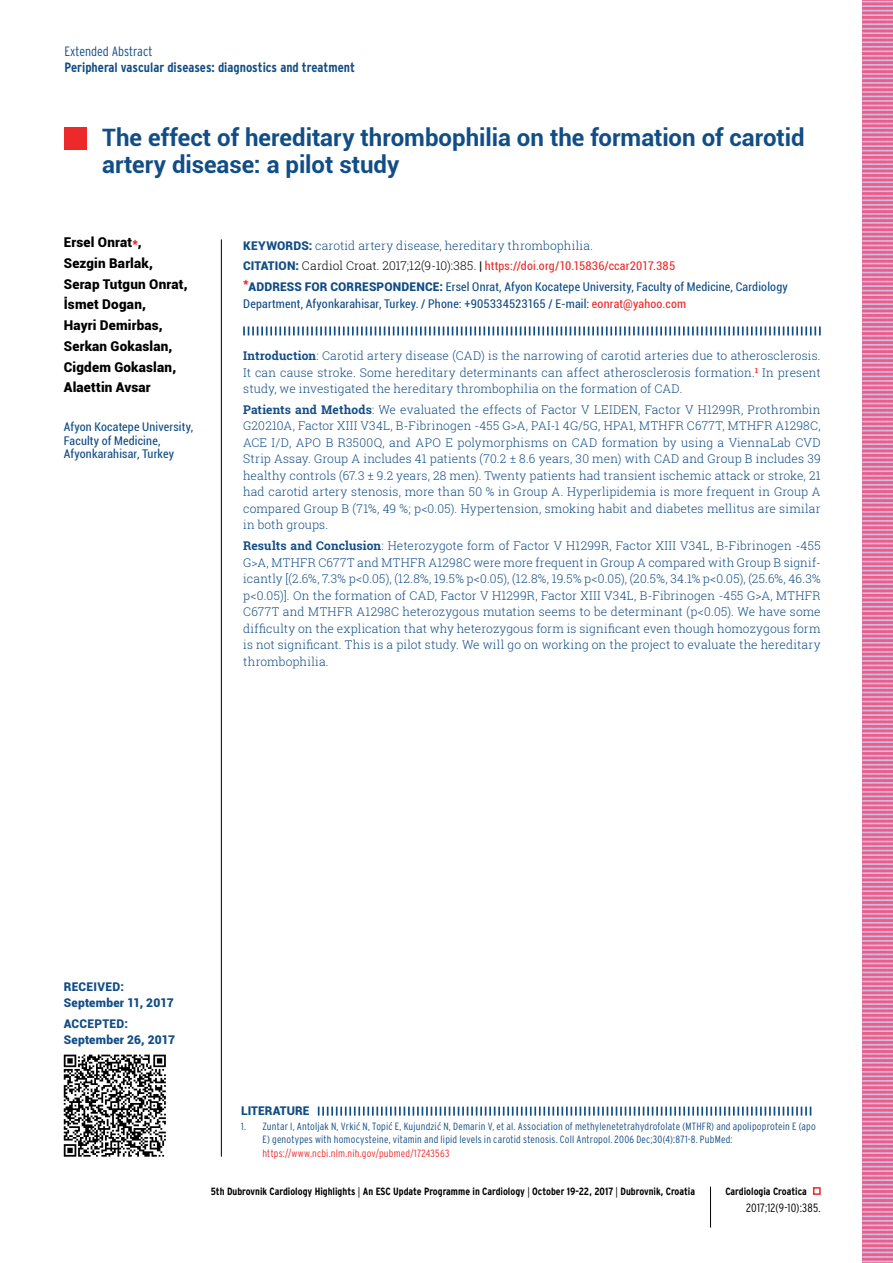
<style>
.page{position:relative;width:893px;height:1263px;background:#fff}
.page>*{position:absolute;margin:0;border:0;box-sizing:border-box;transform-origin:0 0}
.t1{font:700 24px/27px "Roboto";color:#114d86}
.t2{font:900 13.5px/20.7px "Roboto";letter-spacing:.015em;color:#000}
.t3{font:700 condensed 13.5px "Interstate";color:#114d86}
.t4{font:300 condensed 13.5px "Interstate";color:#114d86}
.t5{font:300 12px/16.5px "Roboto Slab";letter-spacing:.01em;color:#114d86;text-align:justify}
.t6{font:condensed 12px/13.5px "Roboto";letter-spacing:.015em;color:#114d86}
.t7{font:condensed 12px/20.7px "Roboto";letter-spacing:.015em;color:#ee292a}
.t8{font:900 12px/16.5px "Roboto";letter-spacing:.015em;color:#114d86}
.t9{font:300 condensed 12px "Interstate";letter-spacing:.02em;color:#000}
.t10{font:300 condensed 10.5px/13.5px "Interstate";letter-spacing:.015em;color:#114d86}
.t11{font:700 condensed 10.5px "Interstate";color:#000}
.t12{font:300 condensed 10.5px "Interstate";letter-spacing:.02em;color:#ee292a}
.s1{color:#ee292a}
.s2{font-family:"Roboto";font-weight:900}
.s3{font-weight:900;font-stretch:normal;color:#114d86}
.s4{font-family:"Roboto Slab";font-weight:300;font-stretch:normal;color:#000}
.s5{font-family:"Roboto Slab";font-weight:700;font-stretch:normal;color:#000}
.s6{font-weight:900;font-stretch:normal}
.s7{font-weight:700}
.s8{font-family:"Myriad Pro";font-weight:400;font-stretch:normal}
</style>
<div class="page">
<div style="left:813px;top:1187px;width:8px;height:8px;border:2px solid #ee292a"></div>
<hr style="left:710px;top:1187px;width:1px;height:40px;background:#000">
<svg style="left:862px;top:0;width:31px;height:1263px;background:#e280a8"></svg>
<hr style="left:221px;top:239px;width:1px;height:918px;background:#000">
<div style="left:65px;top:128px;width:22px;height:22px;background:#ee292a"></div>
<svg style="left:243px;top:326px;width:578px;height:9px"></svg>
<svg style="left:318px;top:1107px;width:493px;height:9px"></svg>
<svg style="left:64px;top:1054px;width:102px;height:103px"></svg>
<p class="t4" style="left:65px;top:43px;width:89px">Extended Abstract</p>
<p class="t3" style="left:65px;top:60px;width:292px">Peripheral vascular diseases: diagnostics and treatment</p>
<h1 class="t1" style="left:102px;top:123px;width:704px">The effect of hereditary thrombophilia on the formation of carotid artery disease: a pilot study</h1>
<p class="t2" style="left:64px;top:231px;width:125px">Ersel Onrat<span class="s1">*</span>,<br>Sezgin Barlak,<br>Serap Tutgun Onrat,<br>İsmet Dogan,<br>Hayri Demirbas,<br>Serkan Gokaslan,<br>Cigdem Gokaslan,<br>Alaettin Avsar</p>
<p class="t6" style="left:64px;top:420px;width:131px">Afyon Kocatepe University,<br>Faculty of Medicine,<br>Afyonkarahisar, Turkey</p>
<p class="t5" style="left:243px;top:237px;width:351px"><span class="s2">KEYWORDS:</span> carotid artery disease, hereditary thrombophilia.</p>
<p class="t7" style="left:243px;top:255px;width:433px"><span class="s3">CITATION:</span> <span class="s4">Cardiol Croat. 2017;12(9-10):385.</span> <span class="s5">|</span> https://doi.org/10.15836/ccar2017.385 <sup>*</sup><span class="s3">Address</span></p>
<p class="t6" style="left:243px;top:278px;width:546px;line-height:16.5px;text-indent:196px"><span class="s6">:</span> Ersel Onrat, Afyon Kocatepe University, Faculty of Medicine, Cardiology<br>Department, Afyonkarahisar, Turkey. / Phone: +905334523165 / E-mail: <span class="s1">eonrat@yahoo.com</span></p>
<p class="t8" style="left:305px;top:278px;width:35px">for corres</p>
<p class="t8" style="left:377px;top:278px;width:17px">pondence</p>
<p class="t5" style="left:243px;top:347px;width:579px"><span class="s7">Introduction</span>: Carotid artery disease (CAD) is the narrowing of carotid arteries due to atherosclerosis.<br>It can cause stroke. Some hereditary determinants can affect atherosclerosis formation.<sup>1</sup> In present study, we investigated the hereditary thrombophilia on the formation of CAD.</p>
<p class="t5" style="left:243px;top:401px;width:579px"><span class="s7">Patients and Methods</span>: We evaluated the effects of Factor V LEIDEN, Factor V H1299R, Prothrombin G20210A, Factor XIII V34L, B-Fibrinogen -455 G&gt;A, PAI-1 4G/5G, HPA1, MTHFR C677T, MTHFR A1298C, ACE I/D, APO B R3500Q, and APO E polymorphisms on CAD formation by using a ViennaLab CVD Strip Assay. Group A includes 41 patients (70.2 ± 8.6 years, 30 men) with CAD and Group B includes 39 healthy controls (67.3 ± 9.2 years, 28 men). Twenty patients had transient ischemic attack or stroke, 21 had carotid artery stenosis, more than 50 % in Group A. Hyperlipidemia is more frequent in Group A compared Group B (71%, 49 %; p&lt;0.05). Hypertension, smoking habit and diabetes mellitus are similar in both groups.</p>
<p class="t5" style="left:243px;top:537px;width:579px"><span class="s7">Results and Conclusion</span>: Heterozygote form of Factor V H1299R, Factor XIII V34L, B-Fibrinogen -455<br>G&gt;A, MTHFR C677T and MTHFR A1298C were more frequent in Group A compared with Group B signif&shy;icantly [(2.6%, 7.3% p&lt;0.05), (12.8%, 19.5% p&lt;0.05), (12.8%, 19.5% p&lt;0.05), (20.5%, 34.1% p&lt;0.05), (25.6%, 46.3% p&lt;0.05)]. On the formation of CAD, Factor V H1299R, Factor XIII V34L, B-Fibrinogen -455 G&gt;A, MTHFR C677T and MTHFR A1298C heterozygous mutation seems to be determinant (p&lt;0.05). We have some difficulty on the explication that why heterozygous form is significant even though homozygous form is not significant. This is a pilot study. We will go on working on the project to evaluate the hereditary thrombophilia.</p>
<p class="t8" style="left:64px;top:978px;width:15px">Recei</p>
<p class="t8" style="left:64px;top:978px;width:111px;text-indent:34px">ved:<br>September 11, 2017</p>
<p class="t8" style="left:64px;top:1015px;width:16px">Acce</p>
<p class="t8" style="left:64px;top:1015px;width:113px;text-indent:31px">pted:<br>September 26, 2017</p>
<p class="t8" style="left:241px;top:1102px;width:70px">LITERATURE</p>
<p class="t10" style="left:262px;top:1119px;width:555px;text-indent:-21px">1. Zuntar I, Antoljak N, Vrkić N, Topić E, Kujundzić N, Demarin V, et al. Association of methylenetetrahydrofolate (MTHFR) and apolipoprotein E (apo<br>E) genotypes with homocysteine, vitamin and lipid levels in carotid stenosis. Coll Antropol. 2006 Dec;30(4):871-8. PubMed:</p>
<p class="t12" style="left:262px;top:1147px;width:189px">https://www.ncbi.nlm.nih.gov/pubmed/17243563</p>
<p class="t11" style="left:211px;top:1185px;width:486px">5th Dubrovnik Cardiology Highlights <span class="s8">|</span> An ESC Update Programme in Cardiology <span class="s8">|</span> October 19-22, 2017 <span class="s8">|</span> Dubrovnik, Croatia</p>
<p class="t11" style="left:725px;top:1185px;width:83px">Cardiologia Croatica</p>
<p class="t9" style="left:746px;top:1201px;width:76px">2017;12(9-10):385.</p>
</div>
